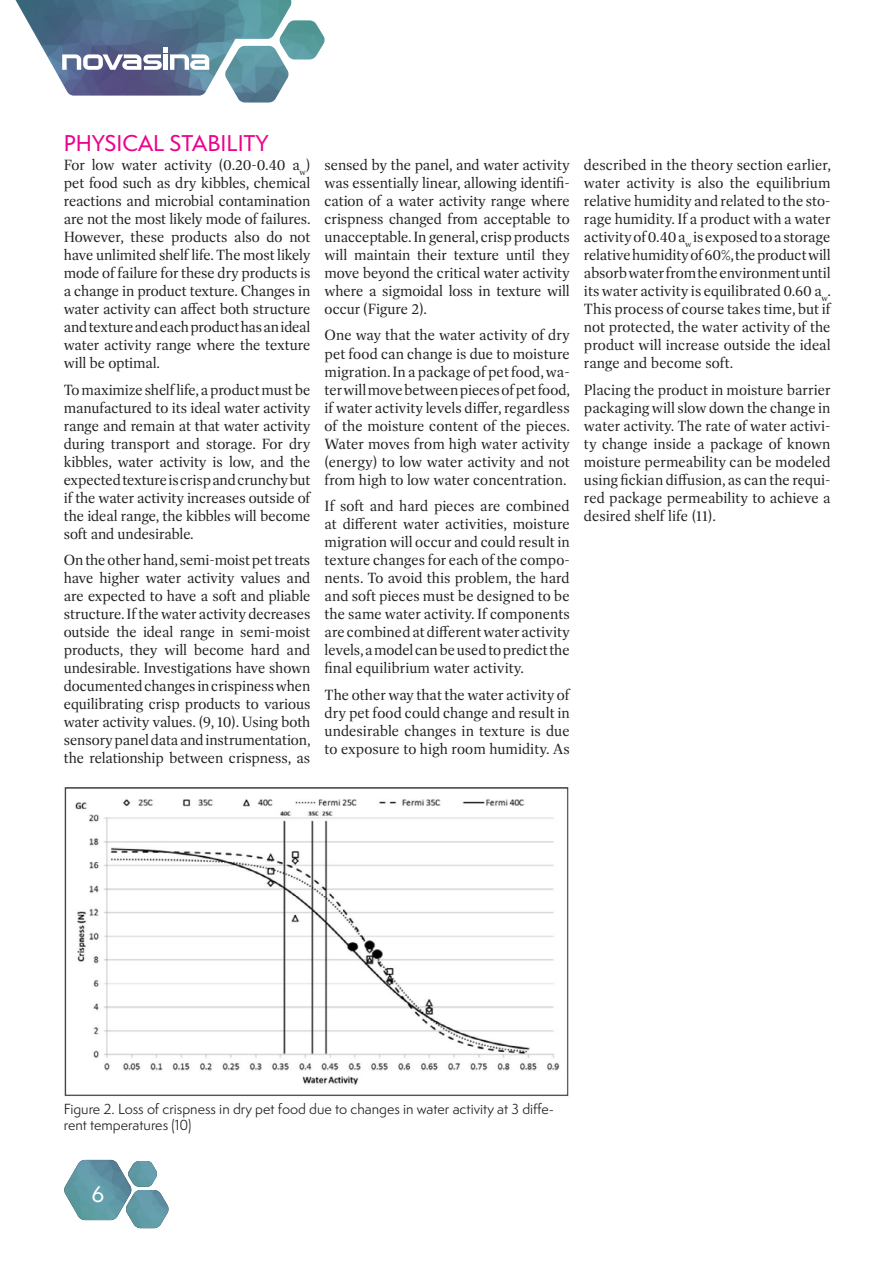
<style>
.page{position:relative;width:893px;height:1263px;background:#fff}
.page>*{position:absolute;margin:0;border:0;box-sizing:border-box;transform-origin:0 0}
.t1{font:500 21px "Semplicita Pro";color:#ed028c}
.t2{font:500 21px "Semplicita Pro";color:#fff}
.t3{font:15px/18px "Dashiell Bright";letter-spacing:-.01em;color:#231f20;text-align:justify}
.t4{font:13.5px/16.2px "Semplicita Pro";color:#231f20}
</style>
<div class="page">
<img style="left:15px;top:0;width:277px;height:96px">
<img style="left:225px;top:46px;width:64px;height:57px">
<img style="left:279px;top:20px;width:46px;height:39px">
<svg style="left:64px;top:1160px;width:105px;height:68px"></svg>
<img style="left:128px;top:1161px;width:29px;height:26px">
<svg style="left:62px;top:47px;width:147px;height:23px"></svg>
<img style="left:64px;top:787px;width:505px;height:309px">
<h1 class="t1" style="left:64px;top:128px;width:206px">PHYSICAL STABILITY</h1>
<p class="t3" style="left:64px;top:156px;width:248px">For low water activity (0.20-0.40 a<sub>w</sub>) pet food such as dry kibbles, chemical reactions and microbial contamination are not the most likely mode of failures.<br>However, these products also do not have unlimited shelf life. The most likely mode of failure for these dry products is a change in product texture. Changes in water activity can affect both structure and texture and each product has an ideal water activity range where the texture will be optimal.</p>
<p class="t3" style="left:64px;top:381px;width:248px">To maximize shelf life, a product must be manufactured to its ideal water activity range and remain at that water activity during transport and storage. For dry kibbles, water activity is low, and the expected texture is crisp and crunchy but if the water activity increases outside of the ideal range, the kibbles will become soft and undesirable.</p>
<p class="t3" style="left:64px;top:551px;width:248px">On the other hand, semi-moist pet treats have higher water activity values and are expected to have a soft and pliable structure. If the water activity decreases outside the ideal range in semi-moist products, they will become hard and undesirable. Investigations have shown documented changes in crispiness when equilibrating crisp products to various water activity values. (9, 10). Using both sensory panel data and instrumentation, the relationship between crispness, as</p>
<p class="t3" style="left:325px;top:156px;width:247px">sensed by the panel, and water activity was essentially linear, allowing identifi&shy;cation of a water activity range where crispness changed from acceptable to unacceptable. In general, crisp products will maintain their texture until they move beyond the critical water activity where a sigmoidal loss in texture will occur (Figure 2).</p>
<p class="t3" style="left:325px;top:327px;width:247px">One way that the water activity of dry pet food can change is due to moisture migration. In a package of pet food, wa&shy;ter will move between pieces of pet food, if water activity levels differ, regardless of the moisture content of the pieces.<br>Water moves from high water activity (energy) to low water activity and not from high to low water concentration.</p>
<p class="t3" style="left:325px;top:497px;width:247px">If soft and hard pieces are combined at different water activities, moisture migration will occur and could result in texture changes for each of the compo&shy;nents. To avoid this problem, the hard and soft pieces must be designed to be the same water activity. If components are combined at different water activity levels, a model can be used to predict the final equilibrium water activity.</p>
<p class="t3" style="left:325px;top:686px;width:247px">The other way that the water activity of dry pet food could change and result in undesirable changes in texture is due to exposure to high room humidity. As</p>
<p class="t3" style="left:584px;top:156px;width:249px">described in the theory section earlier, water activity is also the equilibrium relative humidity and related to the sto&shy;rage humidity. If a product with a water activity of 0.40 a<sub>w</sub> is exposed to a storage relative humidity of 60%, the product will absorb water from the environment until its water activity is equilibrated 0.60 a<sub>w</sub>.<br>This process of course takes time, but if not protected, the water activity of the product will increase outside the ideal range and become soft.</p>
<p class="t3" style="left:584px;top:381px;width:248px">Placing the product in moisture barrier packaging will slow down the change in water activity. The rate of water activi&shy;ty change inside a package of known moisture permeability can be modeled using fickian diffusion, as can the requi&shy;red package permeability to achieve a desired shelf life (11).</p>
<p class="t4" style="left:64px;top:1100px;width:492px">Figure 2. Loss of crispness in dry pet food due to changes in water activity at 3 diffe&shy;rent temperatures (10)</p>
<h1 class="t2" style="left:91px;top:1179px;width:14px">6</h1>
</div>
